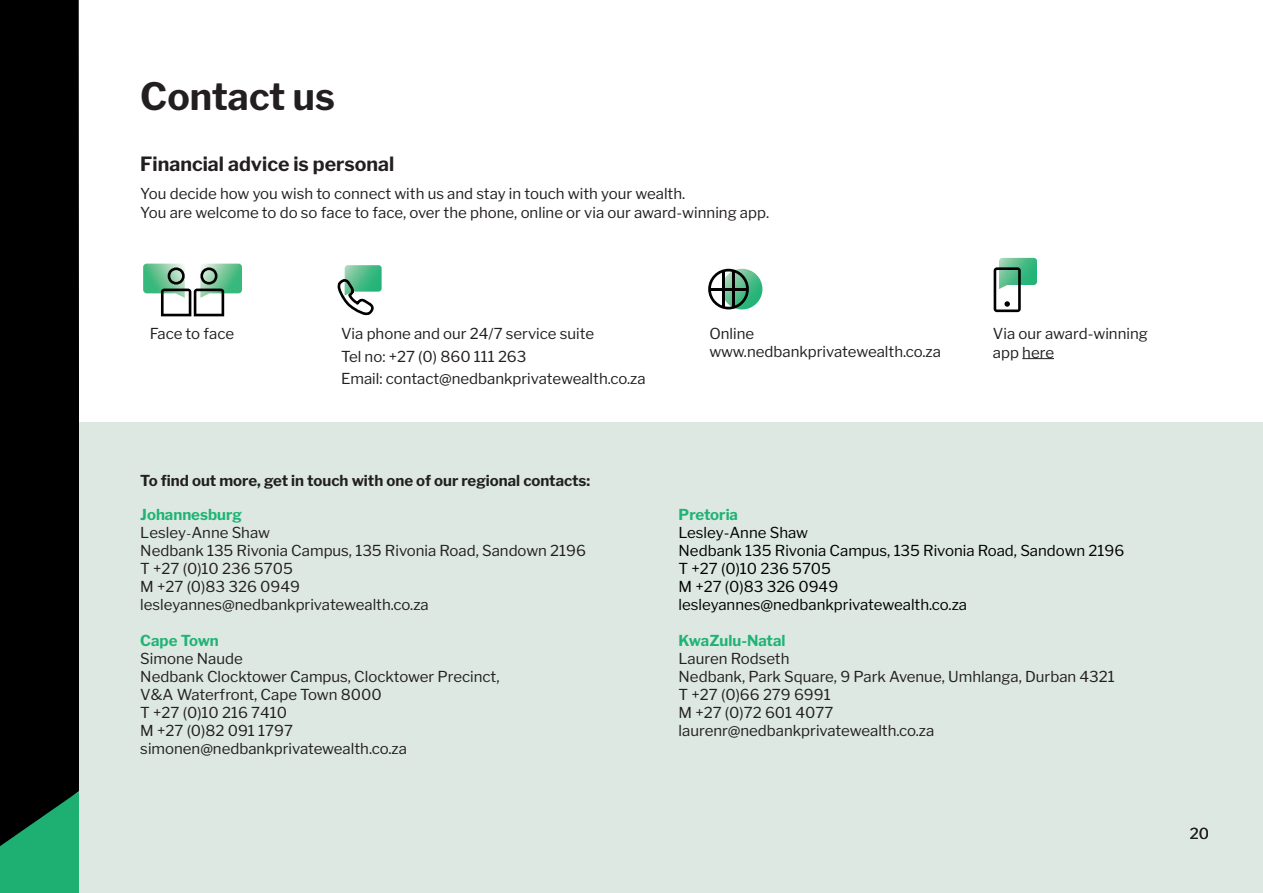
<style>
.page{position:relative;width:1263px;height:893px;background:#fff}
.page>*{position:absolute;margin:0;border:0;box-sizing:border-box;transform-origin:0 0}
.t1{font:100 37.5px "Libre Franklin";color:#231f20}
.t2{font:100 19.5px "Libre Franklin";color:#231f20}
.t3{font:15px/18px "Libre Franklin";color:#231f20}
.t4{font:15px/18px "Libre Franklin";color:#000002}
.t5{font:100 15px "Libre Franklin";color:#231f20}
.t6{font:100 15px "Libre Franklin";color:#1fb374}
.s1{font-weight:100;color:#1fb374}
.s2{font-family:"Minion Pro"}
</style>
<div class="page">
<div style="left:0;top:855px;width:79px;height:38px;background:#1eaf72"></div>
<div style="left:0;top:0;width:79px;height:855px;background:#000001"></div>
<div style="left:79px;top:423px;width:1184px;height:470px;background:#dce8e1"></div>
<hr style="left:1022px;top:358px;width:32px;height:1px;background:#231f20">
<img style="left:201px;top:264px;width:41px;height:34px">
<img style="left:143px;top:264px;width:42px;height:34px">
<svg style="left:161px;top:267px;width:63px;height:49px"></svg>
<img style="left:345px;top:265px;width:37px;height:27px">
<svg style="left:338px;top:279px;width:36px;height:36px"></svg>
<img style="left:722px;top:269px;width:40px;height:40px;border-radius:20px">
<svg style="left:708px;top:269px;width:41px;height:40px"></svg>
<hr style="left:722px;top:271px;width:2px;height:36px;background:#000001">
<hr style="left:733px;top:271px;width:2px;height:36px;background:#000001">
<hr style="left:709px;top:288px;width:38px;height:2px;background:#000001">
<img style="left:999px;top:258px;width:38px;height:27px">
<svg style="left:994px;top:267px;width:27px;height:45px"></svg>
<p class="t1" style="left:140px;top:67px;width:196px">Contact us</p>
<p class="t2" style="left:140px;top:148px;width:255px">Financial advice is personal</p>
<p class="t3" style="left:140px;top:184px;width:630px">You decide how you wish to connect with us and stay in touch with your wealth.<br>You are welcome to do so face to face, over the phone, online or via our award-winning app.</p>
<p class="t3" style="left:150px;top:324px;width:86px">Face to face</p>
<p class="t3" style="left:341px;top:324px;width:255px">Via phone and our 24/7 service suite</p>
<p class="t3" style="left:341px;top:346px;width:187px">Tel no: +27 (0) 860 111 263</p>
<p class="t3" style="left:341px;top:368px;width:306px">Email: contact@nedbankprivatewealth.co.za</p>
<p class="t3" style="left:709px;top:324px;width:233px">Online www.nedbankprivatewealth.co.za</p>
<p class="t3" style="left:993px;top:324px;width:156px">Via our award-winning app here</p>
<p class="t5" style="left:140px;top:468px;width:451px">To find out more, get in touch with one of our regional contacts:</p>
<p class="t3" style="left:140px;top:504px;width:447px"><span class="s1">Johannesburg<br></span>Lesley<span class="s2">-</span>Anne Shaw<br>Nedbank 135 Rivonia Campus, 135 Rivonia Road, Sandown 2196<br>T +27 (0)10 236 5705<br>M +27 (0)83 326 0949 lesleyannes@nedbankprivatewealth.co.za</p>
<p class="t3" style="left:140px;top:630px;width:361px"><span class="s1">Cape Town<br></span>Simone Naude<br>Nedbank Clocktower Campus, Clocktower Precinct,<br>V&amp;A Waterfront, Cape Town 8000<br>T +27 (0)10 216 7410<br>M +27 (0)82 091 1797 simonen@nedbankprivatewealth.co.za</p>
<p class="t4" style="left:679px;top:504px;width:131px"><span class="s1">Pretoria<br></span>Lesley-Anne Shaw</p>
<p class="t4" style="left:679px;top:540px;width:447px">Nedbank 135 Rivonia Campus, 135 Rivonia Road, Sandown 2196</p>
<p class="t4" style="left:679px;top:558px;width:154px">T +27 (0)10 236 5705</p>
<p class="t4" style="left:679px;top:576px;width:161px">M +27 (0)83 326 0949</p>
<p class="t4" style="left:679px;top:594px;width:290px">lesleyannes@nedbankprivatewealth.co.za</p>
<p class="t6" style="left:679px;top:629px;width:108px">KwaZulu-Natal</p>
<p class="t3" style="left:679px;top:648px;width:112px">Lauren Rodseth</p>
<p class="t3" style="left:679px;top:666px;width:438px">Nedbank, Park Square, 9 Park Avenue, Umhlanga, Durban 4321</p>
<p class="t3" style="left:679px;top:684px;width:154px">T +27 (0)66 279 6991</p>
<p class="t3" style="left:679px;top:702px;width:156px">M +27 (0)72 601 4077</p>
<p class="t3" style="left:679px;top:720px;width:257px">laurenr@nedbankprivatewealth.co.za</p>
<p class="t3" style="left:1190px;top:824px;width:21px">20</p>
</div>
